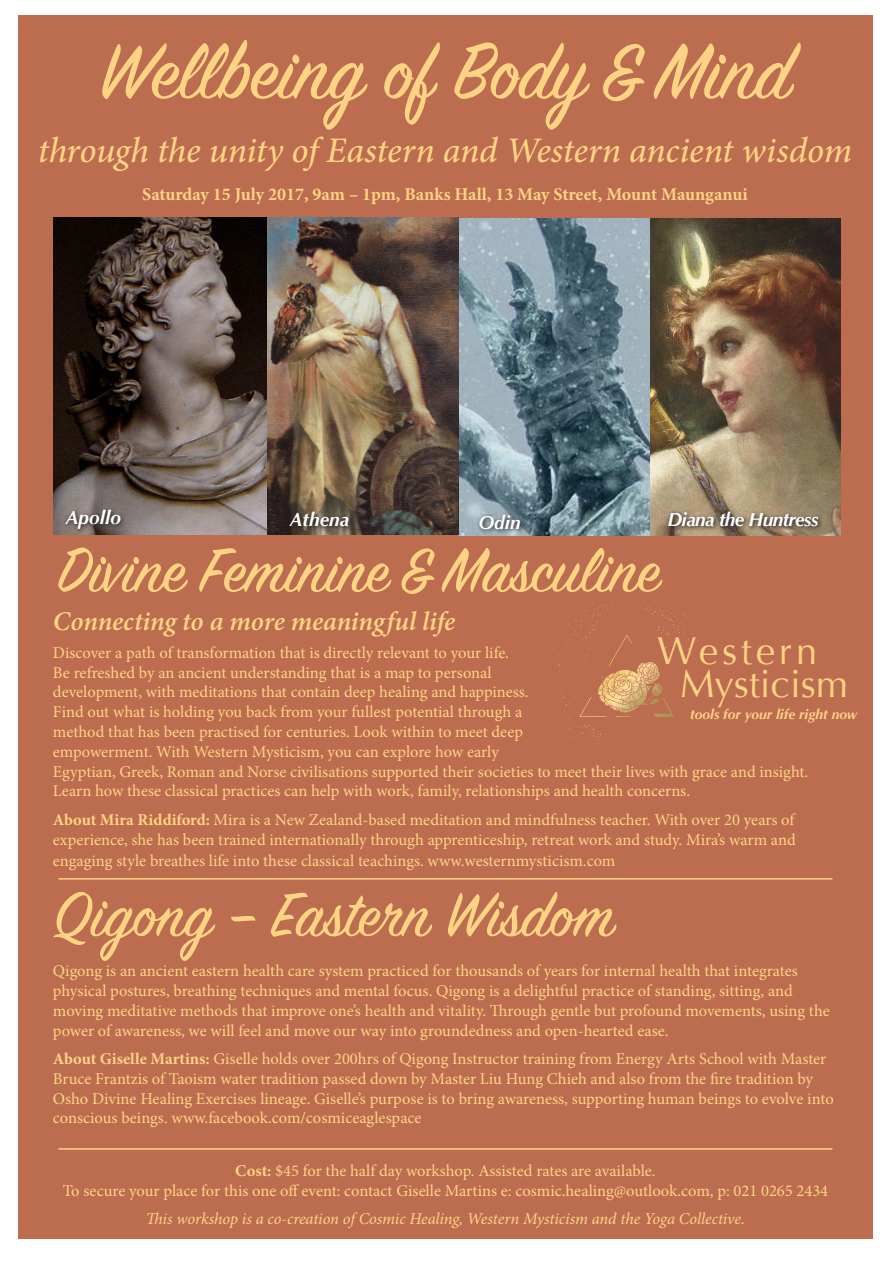
<style>
.page{position:relative;width:893px;height:1263px;background:#fff}
.page>*{position:absolute;margin:0;border:0;box-sizing:border-box;transform-origin:0 0}
.t1{font:87.45px "Sign Painter House Script";color:#fed484}
.t2{font:69.45px "Sign Painter House Script";color:#fed484}
.t3{font:38.85px/33px "Optima";color:#fed484}
.t4{font:italic 500 36px "Minion Pro";letter-spacing:-.005em;color:#fed484}
.t5{font:italic 600 27px "Minion Pro";letter-spacing:-.005em;color:#fed484}
.t6{font:italic 700 19.05px "Optima";letter-spacing:-.015em;color:#fff}
.t7{font:700 18px "Minion Pro";color:#fed484}
.t8{font:16.5px/19.8px "Minion Pro";color:#fed484}
.t9{font:italic 16.5px "Minion Pro";letter-spacing:-.01em;color:#fed484}
.t10{font:italic 700 13.8px "Optima";color:#fed484}
.s1{font-weight:700}
</style>
<div class="page">
<div style="left:18px;top:16px;width:855px;height:1223px;background:#bc6c4f"></div>
<img style="left:53px;top:218px;width:787px;height:318px">
<svg style="left:666px;top:509px;width:158px;height:23px;background:#83735d"></svg>
<svg style="left:63px;top:507px;width:63px;height:28px;background:#69605d"></svg>
<svg style="left:287px;top:509px;width:68px;height:23px;background:#534a3e"></svg>
<svg style="left:477px;top:512px;width:49px;height:23px"></svg>
<svg style="left:579px;top:697px;width:28px;height:20px"></svg>
<svg style="left:616px;top:716px;width:14px;height:1px"></svg>
<svg style="left:620px;top:684px;width:8px;height:5px"></svg>
<svg style="left:556px;top:683px;width:14px;height:22px"></svg>
<svg style="left:569px;top:725px;width:49px;height:32px"></svg>
<svg style="left:558px;top:598px;width:74px;height:73px"></svg>
<svg style="left:638px;top:600px;width:61px;height:117px"></svg>
<hr style="left:58px;top:878px;width:774px;height:1px;background:#fed484">
<hr style="left:58px;top:1148px;width:774px;height:2px;background:#fed484">
<h1 class="t1" style="left:99px;top:18px;width:694px">Wellbeing of Body &amp; Mind</h1>
<h3 class="t4" style="left:38px;top:126px;width:816px">through the unity of Eastern and Western ancient wisdom</h3>
<p class="t7" style="left:142px;top:182px;width:607px">Saturday 15 July 2017, 9am – 1pm, Banks Hall, 13 May Street, Mount Maunganui</p>
<p class="t6" style="left:66px;top:506px;width:57px">Apollo</p>
<p class="t6" style="left:290px;top:508px;width:61px">Athena</p>
<p class="t6" style="left:478px;top:511px;width:44px">Odin</p>
<p class="t6" style="left:667px;top:508px;width:153px">Diana the Huntress</p>
<h2 class="t2" style="left:57px;top:528px;width:604px">Divine Feminine &amp; Masculine</h2>
<h3 class="t5" style="left:53px;top:602px;width:404px">Connecting to a more meaningful life</h3>
<p class="t8" style="left:53px;top:643px;width:757px">Discover a path of transformation that is directly relevant to your life.<br>Be refreshed by an ancient understanding that is a map to personal<br>development, with meditations that contain deep healing and happiness.<br>Find out what is holding you back from your fullest potential through a<br>method that has been practised for centuries. Look within to meet deep<br>empowerment. With Western Mysticism, you can explore how early<br>Egyptian, Greek, Roman and Norse civilisations supported their societies to meet their lives with grace and insight.<br>Learn how these classical practices can help with work, family, relationships and health concerns.</p>
<p class="t8" style="left:53px;top:809px;width:744px;line-height:20.4px;text-align:justify"><span class="s1">About Mira Riddiford:</span> Mira is a New Zealand-based meditation and mindfulness teacher. With over 20 years of experience, she has been trained internationally through apprenticeship, retreat work and study. Mira’s warm and engaging style breathes life into these classical teachings. www.westernmysticism.com</p>
<h3 class="t3" style="left:680px;top:635px;width:170px;text-indent:-23px">Western<br>Mysticism</h3>
<p class="t10" style="left:690px;top:706px;width:169px">tools for your life right now</p>
<h2 class="t2" style="left:54px;top:872px;width:565px">Qigong – Eastern Wisdom</h2>
<p class="t8" style="left:53px;top:961px;width:778px">Qigong is an ancient eastern health care system practiced for thousands of years for internal health that integrates physical postures, breathing techniques and mental focus. Qigong is a delightful practice of standing, sitting, and moving meditative methods that improve one’s health and vitality. Through gentle but profound movements, using the power of awareness, we will feel and move our way into groundedness and open-hearted ease.</p>
<p class="t8" style="left:53px;top:1049px;width:782px"><span class="s1">About Giselle Martins:</span> Giselle holds over 200hrs of Qigong Instructor training from Energy Arts School with Master Bruce Frantzis of Taoism water tradition passed down by Master Liu Hung Chieh and also from the fire tradition by Osho Divine Healing Exercises lineage. Giselle’s purpose is to bring awareness, supporting human beings to evolve into conscious beings. www.facebook.com/cosmiceaglespace</p>
<p class="t8" style="left:63px;top:1160px;width:767px;text-align:center"><span class="s1">Cost:</span> $45 for the half day workshop. Assisted rates are available.<br>To secure your place for this one off event: contact Giselle Martins e: cosmic.healing@outlook.com, p: 021 0265 2434</p>
<p class="t9" style="left:146px;top:1207px;width:601px">This workshop is a co-creation of Cosmic Healing, Western Mysticism and the Yoga Collective.</p>
</div>
